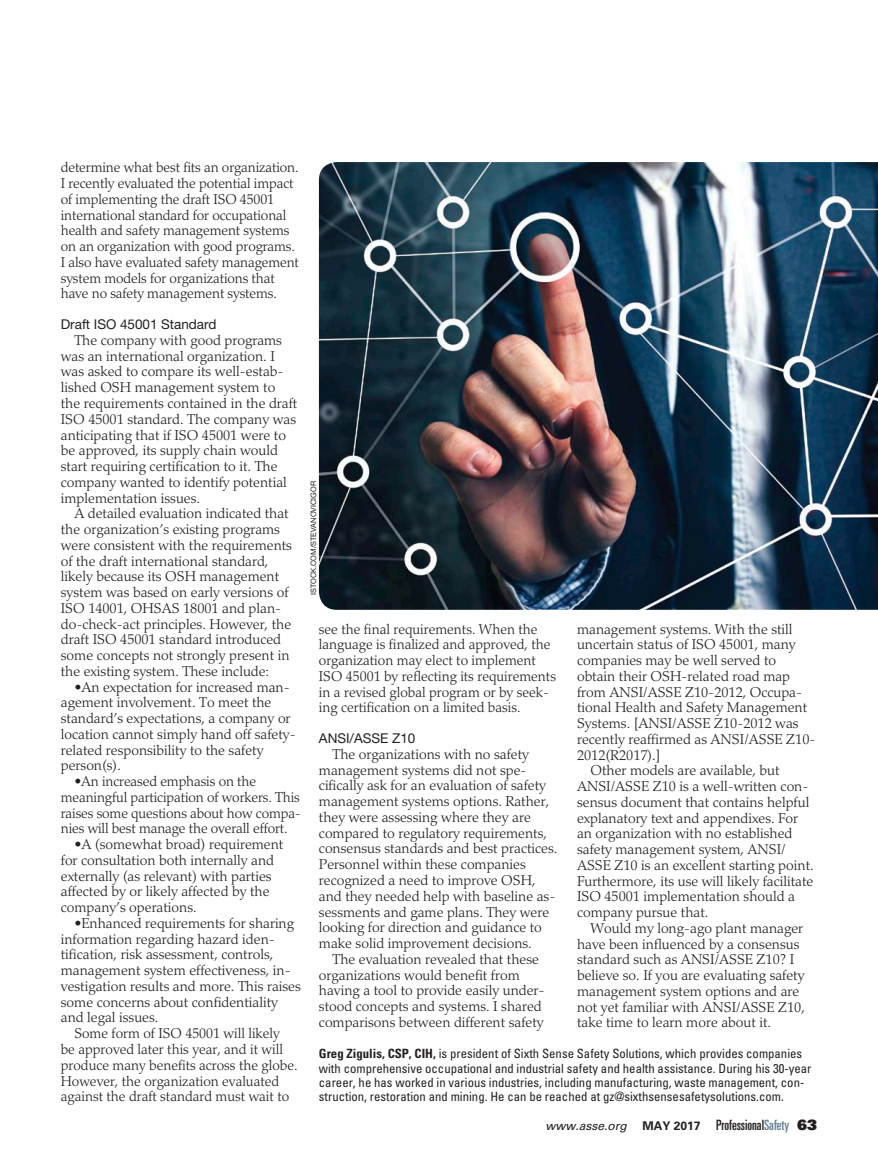
<style>
.page{position:relative;width:878px;height:1175px;background:#fff}
.page>*{position:absolute;margin:0;border:0;box-sizing:border-box;transform-origin:0 0}
.t1{font:300 14.25px/15.8px "Palatino LT Std";color:#231f20}
.t2{font:13.5px "Helvetica Neue LT Std";color:#231f20}
.t3{font:condensed 12.75px/14.2px "Univers LT Std";color:#231f20}
.t4{font:italic 12px "Univers LT Std";color:#231f20}
.t5{font:7.5px "Helvetica Neue LT Std";color:#231f20}
.s1{font-weight:700}
.s2{font-weight:700;font-style:normal}
.s3{font-style:normal;font-stretch:ultra-condensed;font-size:14.25px}
.s4{font-style:normal;font-stretch:ultra-condensed;font-size:14.25px;color:#657c91}
.s5{font-family:"Univers LT Std X Black";font-style:normal;font-size:14.25px}
</style>
<div class="page">
<img style="left:319px;top:162px;width:559px;height:448px">
<p class="t1" style="left:61px;top:160px;width:240px">determine what best fits an organization.<br>I recently evaluated the potential impact of implementing the draft ISO 45001 international standard for occupational health and safety management systems on an organization with good programs.<br>I also have evaluated safety management system models for organizations that have no safety management systems.</p>
<p class="t2" style="left:61px;top:316px;width:42px">Draft ISO</p>
<p class="t2" style="left:120px;top:316px;width:98px">45001 Standard</p>
<p class="t1" style="left:61px;top:332px;width:238px;text-indent:13px">The company with good programs was an international organization. I was asked to compare its well-estab&shy;lished OSH management system to the requirements contained in the draft ISO 45001 standard. The company was anticipating that if ISO 45001 were to be approved, its supply chain would start requiring certification to it. The company wanted to identify potential implementation issues.</p>
<p class="t1" style="left:61px;top:506px;width:233px;text-indent:13px">A detailed evaluation indicated that the organization’s existing programs were consistent with the requirements of the draft international standard, likely because its OSH management system was based on early versions of ISO 14001, OHSAS 18001 and plan&shy;do-check-act principles. However, the draft ISO 45001 standard introduced some concepts not strongly present in the existing system. These include:</p>
<p class="t1" style="left:61px;top:679px;width:236px;text-indent:13px">•An expectation for increased man&shy;agement involvement. To meet the standard’s expectations, a company or location cannot simply hand off safety&shy;related responsibility to the safety person(s).</p>
<p class="t1" style="left:61px;top:773px;width:241px;text-indent:14px">•An increased emphasis on the meaningful participation of workers. This raises some questions about how compa&shy;nies will best manage the overall effort.</p>
<p class="t1" style="left:61px;top:836px;width:224px;text-indent:13px">•A (somewhat broad) requirement for consultation both internally and externally (as relevant) with parties affected by or likely affected by the company’s operations.</p>
<p class="t1" style="left:61px;top:915px;width:241px;text-indent:13px">•Enhanced requirements for sharing information regarding hazard iden&shy;tification, risk assessment, controls, management system effectiveness, in&shy;vestigation results and more. This raises some concerns about confidentiality and legal issues.</p>
<p class="t1" style="left:61px;top:1025px;width:238px;text-indent:14px">Some form of ISO 45001 will likely be approved later this year, and it will produce many benefits across the globe.<br>However, the organization evaluated against the draft standard must wait to</p>
<p class="t5" style="left:309px;top:595px;width:115px;rotate:-90deg">istock.com/stevanovicigor</p>
<p class="t1" style="left:577px;top:621px;width:217px">management systems. With the still</p>
<p class="t1" style="left:577px;top:637px;width:220px">uncertain status of ISO 45001, many</p>
<p class="t1" style="left:577px;top:652px;width:200px">companies may be well served to</p>
<p class="t1" style="left:577px;top:668px;width:215px">obtain their OSH-related road map</p>
<p class="t1" style="left:577px;top:684px;width:227px">from ANSI/ASSE Z10-2012, Occupa-</p>
<p class="t1" style="left:577px;top:700px;width:232px">tional Health and Safety Management</p>
<p class="t1" style="left:577px;top:715px;width:223px">Systems. [ANSI/ASSE Z10-2012 was</p>
<p class="t1" style="left:577px;top:731px;width:240px">recently reaffirmed as ANSI/ASSE Z10-</p>
<p class="t1" style="left:577px;top:747px;width:85px">2012(R2017).]</p>
<p class="t1" style="left:590px;top:763px;width:190px">Other models are available, but</p>
<p class="t1" style="left:577px;top:778px;width:233px">ANSI/ASSE Z10 is a well-written con-</p>
<p class="t1" style="left:577px;top:794px;width:234px">sensus document that contains helpful</p>
<p class="t1" style="left:577px;top:810px;width:223px">explanatory text and appendixes. For</p>
<p class="t1" style="left:577px;top:826px;width:217px">an organization with no established</p>
<p class="t1" style="left:577px;top:841px;width:210px">safety management system, ANSI/</p>
<p class="t1" style="left:577px;top:857px;width:238px">ASSE Z10 is an excellent starting point.</p>
<p class="t1" style="left:577px;top:873px;width:238px">Furthermore, its use will likely facilitate</p>
<p class="t1" style="left:577px;top:889px;width:219px">ISO 45001 implementation should a</p>
<p class="t1" style="left:577px;top:904px;width:133px">company pursue that.</p>
<p class="t1" style="left:590px;top:920px;width:214px">Would my long-ago plant manager</p>
<p class="t1" style="left:577px;top:936px;width:224px">have been influenced by a consensus</p>
<p class="t1" style="left:577px;top:952px;width:219px">standard such as ANSI/ASSE Z10? I</p>
<p class="t1" style="left:577px;top:967px;width:229px">believe so. If you are evaluating safety</p>
<p class="t1" style="left:577px;top:983px;width:224px">management system options and are</p>
<p class="t1" style="left:577px;top:999px;width:229px">not yet familiar with ANSI/ASSE Z10,</p>
<p class="t1" style="left:577px;top:1015px;width:195px">take time to learn more about it.</p>
<p class="t3" style="left:319px;top:1046px;width:494px"><span class="s1">Greg Zigulis, CSP, CIH,</span> is president of Sixth Sense Safety Solutions, which provides companies with comprehensive occupational and industrial safety and health assistance. During his 30-year career, he has worked in various industries, including manufacturing, waste management, con&shy;struction, restoration and mining. He can be reached at gz@sixthsensesafetysolutions.com.</p>
<p class="t1" style="left:319px;top:621px;width:238px">see the final requirements. When the language is finalized and approved, the organization may elect to implement ISO 45001 by reflecting its requirements in a revised global program or by seek&shy;ing certification on a limited basis.</p>
<p class="t2" style="left:319px;top:730px;width:9px">ANSI</p>
<p class="t2" style="left:349px;top:730px;width:15px">/ASS</p>
<p class="t2" style="left:380px;top:730px;width:37px">E Z10</p>
<p class="t1" style="left:319px;top:746px;width:240px;text-indent:13px">The organizations with no safety management systems did not spe&shy;cifically ask for an evaluation of safety management systems options. Rather, they were assessing where they are compared to regulatory requirements, consensus standards and best practices.<br>Personnel within these companies recognized a need to improve OSH, and they needed help with baseline as&shy;sessments and game plans. They were looking for direction and guidance to make solid improvement decisions.</p>
<p class="t1" style="left:319px;top:951px;width:227px;text-indent:13px">The evaluation revealed that these organizations would benefit from having a tool to provide easily under&shy;stood concepts and systems. I shared comparisons between different safety</p>
<p class="t4" style="left:545px;top:1118px;width:273px">www.asse.org <span class="s2">MAY 2017</span> <span class="s3">Professional</span><span class="s4">Safety</span> <span class="s5">63</span></p>
</div>
